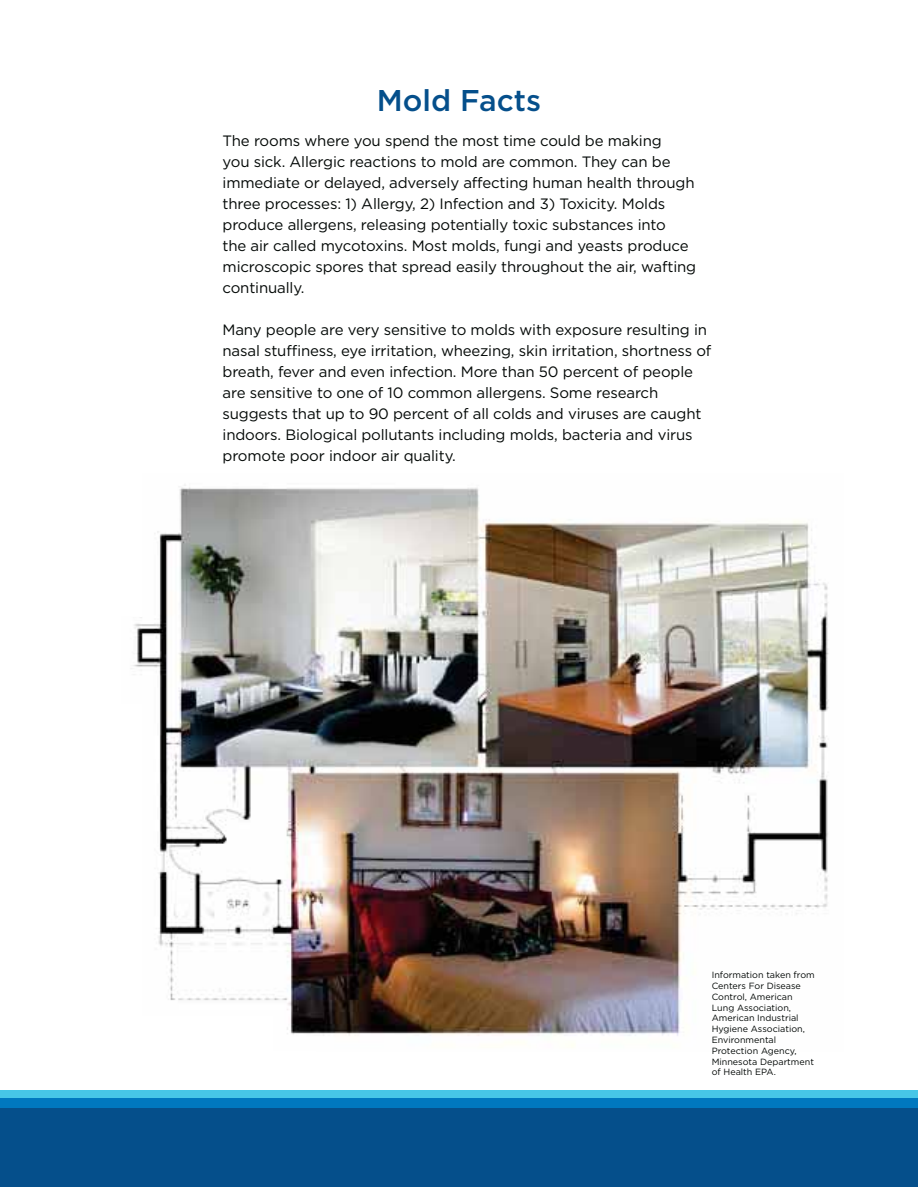
<style>
.page{position:relative;width:918px;height:1188px;background:#fff}
.page>*{position:absolute;margin:0;border:0;box-sizing:border-box;transform-origin:0 0}
.t1{font:500 30px "Gotham";color:#054f8b}
.t2{font:15px/21px "Gotham";letter-spacing:-.01em;color:#030806}
.t3{font:9px/10.8px "Gotham";color:#030806}
</style>
<div class="page">
<img style="left:131px;top:484px;width:698px;height:563px">
<div style="left:0;top:1090px;width:918px;height:60px;background:#46c6e7"></div>
<div style="left:0;top:1098px;width:918px;height:60px;background:#0078bf"></div>
<div style="left:0;top:1108px;width:918px;height:79px;background:#054f8b"></div>
<h1 class="t1" style="left:377px;top:89px;width:166px">Mold Facts</h1>
<p class="t2" style="left:223px;top:131px;width:475px">The rooms where you spend the most time could be making<br>you sick. Allergic reactions to mold are common. They can be immediate or delayed, adversely affecting human health through three processes: 1) Allergy, 2) Infection and 3) Toxicity. Molds produce allergens, releasing potentially toxic substances into<br>the air called mycotoxins. Most molds, fungi and yeasts produce microscopic spores that spread easily throughout the air, wafting continually.</p>
<p class="t2" style="left:223px;top:320px;width:490px">Many people are very sensitive to molds with exposure resulting in nasal stuffiness, eye irritation, wheezing, skin irritation, shortness of breath, fever and even infection. More than 50 percent of people are sensitive to one of 10 common allergens. Some research suggests that up to 90 percent of all colds and viruses are caught indoors. Biological pollutants including molds, bacteria and virus promote poor indoor air quality.</p>
<p class="t3" style="left:712px;top:970px;width:105px">Information taken from<br>Centers For Disease<br>Control, American<br>Lung Association,<br>American Industrial<br>Hygiene Association,<br>Environmental<br>Protection Agency,<br>Minnesota Department of Health EPA.</p>
</div>
